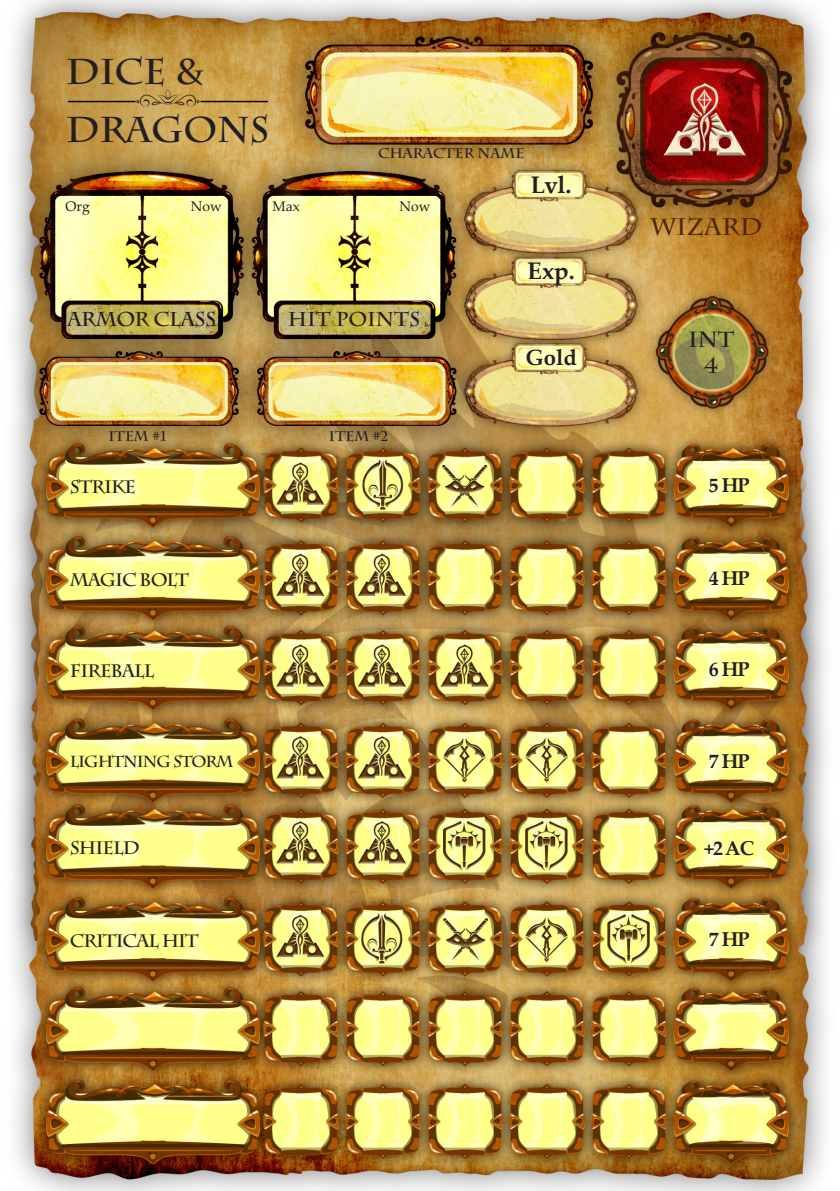
<style>
.page{position:relative;width:840px;height:1191px;background:#fff}
.page>*{position:absolute;margin:0;border:0;box-sizing:border-box;transform-origin:0 0}
.t1{font:700 35.8px/58px "Charlemagne Std";letter-spacing:-.005em;color:#231f20}
.t2{font:700 24px "Palatino Linotype";letter-spacing:-.01em;color:#231f20}
.t3{font:700 24px "Charlemagne Std";color:#4d290a}
.t4{font:700 22px/26.4px "Charlemagne Std";color:#231f20;text-align:center}
.t5{font:700 22px "Palatino Linotype";color:#231f20}
.t6{font:700 20px "Palatino Linotype";letter-spacing:-.05em;color:#231f20}
.t7{font:700 20px "Charlemagne Std";letter-spacing:-.02em;color:#231f20}
.t8{font:700 20px "Charlemagne Std";color:#231f20}
.t9{font:700 18px "Charlemagne Std";letter-spacing:-.05em;color:#231f20}
.t10{font:700 16px "Charlemagne Std";letter-spacing:-.06em;color:#231f20}
.t11{font:700 14px "Charlemagne Std";color:#231f20}
.t12{font:14px "Palatino Linotype";color:#231f20}
</style>
<div class="page">
<img style="left:12px;top:0;width:815px;height:1190px">
<img style="left:68px;top:63px;width:199px;height:70px">
<h1 class="t1" style="left:66px;top:43px;width:205px">DICE &amp;<br>DRAGONS</h1>
<p class="t11" style="left:378px;top:145px;width:148px">CHARACTER NAME</p>
<p class="t12" style="left:66px;top:196px;width:26px">Org</p>
<p class="t12" style="left:272px;top:196px;width:29px">Max</p>
<p class="t12" style="left:191px;top:196px;width:32px">Now</p>
<p class="t12" style="left:399px;top:196px;width:32px">Now</p>
<h2 class="t2" style="left:530px;top:167px;width:42px">Lvl.</h2>
<p class="t7" style="left:67px;top:308px;width:150px">ARMOR CLASS</p>
<p class="t8" style="left:287px;top:308px;width:134px">HIT POINTS</p>
<p class="t11" style="left:108px;top:428px;width:60px">ITEM #1</p>
<p class="t11" style="left:329px;top:428px;width:61px">ITEM #2</p>
<h2 class="t2" style="left:527px;top:253px;width:49px">Exp.</h2>
<p class="t5" style="left:525px;top:342px;width:53px">Gold</p>
<h2 class="t3" style="left:650px;top:213px;width:113px">WIZARD</h2>
<p class="t4" style="left:687px;top:326px;width:48px">INT<br>4</p>
<p class="t9" style="left:70px;top:476px;width:68px">STRIKE</p>
<p class="t6" style="left:708px;top:471px;width:42px">5 HP</p>
<p class="t9" style="left:70px;top:569px;width:120px">MAGIC BOLT</p>
<p class="t6" style="left:708px;top:563px;width:42px">4 HP</p>
<p class="t9" style="left:70px;top:660px;width:86px">FIREBALL</p>
<p class="t6" style="left:708px;top:654px;width:42px">6 HP</p>
<p class="t10" style="left:70px;top:752px;width:165px">LIGHTNING STORM</p>
<p class="t6" style="left:708px;top:747px;width:42px">7 HP</p>
<p class="t9" style="left:70px;top:837px;width:71px">SHIELD</p>
<p class="t6" style="left:703px;top:834px;width:52px">+2 AC</p>
<p class="t9" style="left:70px;top:930px;width:130px">CRITICAL HIT</p>
<p class="t6" style="left:708px;top:925px;width:42px">7 HP</p>
</div>
